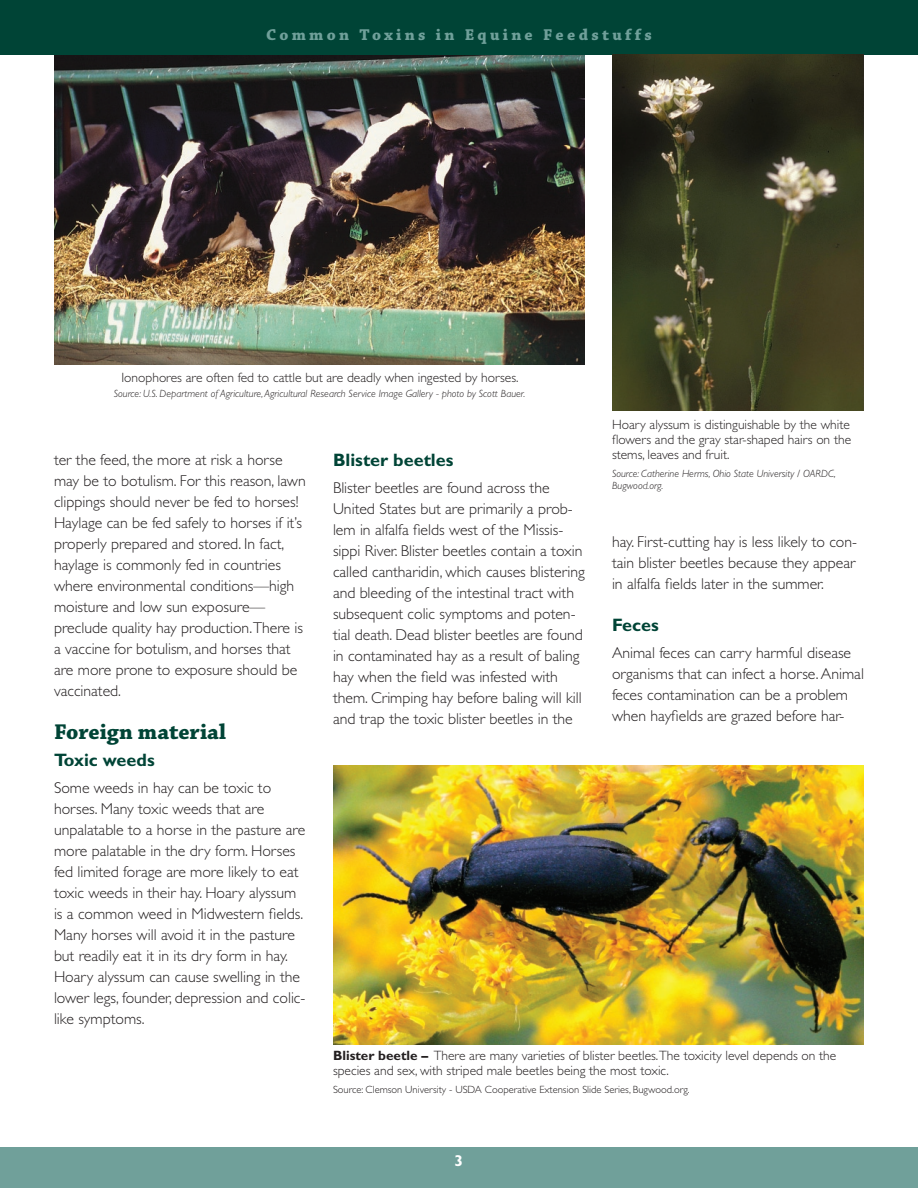
<style>
.page{position:relative;width:918px;height:1188px;background:#fff}
.page>*{position:absolute;margin:0;border:0;box-sizing:border-box;transform-origin:0 0}
.t1{font:700 22.5px "Chaparral Pro";color:#004436}
.t2{font:700 18px "Gill Sans";color:#004436}
.t3{font:700 16.5px "Chaparral Pro";letter-spacing:.2em;color:#70a09a}
.t4{font:300 15.75px/21px "Gill Sans";color:#231f20}
.t5{font:700 15.75px "Gill Sans";color:#fff}
.t6{font:300 13.5px/15px "Gill Sans";color:#231f20;text-align:justify}
.t7{font:italic 300 10.5px/12px "Gill Sans";color:#231f20}
.t8{font:300 10.5px "Gill Sans";color:#231f20}
.s1{font-weight:700}
</style>
<div class="page">
<img style="left:55px;top:54px;width:530px;height:310px">
<div style="left:0;top:0;width:918px;height:54px;background:#004436"></div>
<div style="left:0;top:1148px;width:918px;height:40px;background:#70a09a"></div>
<img style="left:612px;top:54px;width:252px;height:357px">
<img style="left:333px;top:765px;width:531px;height:279px">
<p class="t3" style="left:266px;top:25px;width:387px">Common Toxins in Equine Feedstuffs</p>
<p class="t6" style="left:121px;top:371px;width:399px">Ionophores are often fed to cattle but are deadly when ingested by horses.</p>
<p class="t7" style="left:114px;top:388px;width:413px">Source: U.S. Department of Agriculture, Agricultural Research Service Image Gallery - photo by Scott Bauer.</p>
<p class="t4" style="left:54px;top:449px;width:253px">ter the feed, the more at risk a horse may be to botulism. For this reason, lawn clippings should never be fed to horses!<br>Haylage can be fed safely to horses if it’s properly prepared and stored. In fact, haylage is commonly fed in countries where environmental conditions—high moisture and low sun exposure— preclude quality hay production.There is a vaccine for botulism, and horses that are more prone to exposure should be vaccinated.</p>
<p class="t1" style="left:54px;top:719px;width:174px">Foreign material</p>
<p class="t2" style="left:54px;top:749px;width:102px">Toxic weeds</p>
<p class="t4" style="left:54px;top:778px;width:253px">Some weeds in hay can be toxic to horses. Many toxic weeds that are unpalatable to a horse in the pasture are more palatable in the dry form. Horses fed limited forage are more likely to eat toxic weeds in their hay. Hoary alyssum is a common weed in Midwestern fields.<br>Many horses will avoid it in the pasture but readily eat it in its dry form in hay.<br>Hoary alyssum can cause swelling in the lower legs, founder, depression and colic&shy;like symptoms.</p>
<p class="t2" style="left:333px;top:450px;width:122px">Blister beetles</p>
<p class="t4" style="left:333px;top:478px;width:253px">Blister beetles are found across the United States but are primarily a prob&shy;lem in alfalfa fields west of the Missis&shy;sippi River. Blister beetles contain a toxin called cantharidin, which causes blistering and bleeding of the intestinal tract with subsequent colic symptoms and poten&shy;tial death. Dead blister beetles are found in contaminated hay as a result of baling hay when the field was infested with them. Crimping hay before baling will kill and trap the toxic blister beetles in the</p>
<p class="t6" style="left:612px;top:417px;width:241px">Hoary alyssum is distinguishable by the white flowers and the gray star-shaped hairs on the stems, leaves and fruit.</p>
<p class="t7" style="left:612px;top:467px;width:226px">Source: Catherine Herms, Ohio State University / OARDC,<br>Bugwood.org.</p>
<p class="t4" style="left:612px;top:531px;width:247px;text-align:justify">hay. First-cutting hay is less likely to con&shy;tain blister beetles because they appear in alfalfa fields later in the summer.</p>
<p class="t2" style="left:612px;top:614px;width:48px">Feces</p>
<p class="t4" style="left:612px;top:642px;width:253px">Animal feces can carry harmful disease organisms that can infect a horse. Animal feces contamination can be a problem when hayfields are grazed before har-</p>
<p class="t6" style="left:333px;top:1048px;width:505px"><span class="s1">Blister beetle –</span> There are many varieties of blister beetles.The toxicity level depends on the species and sex, with striped male beetles being the most toxic.</p>
<p class="t8" style="left:333px;top:1083px;width:358px">Source: Clemson University - USDA Cooperative Extension Slide Series, Bugwood.org.</p>
<p class="t5" style="left:455px;top:1151px;width:10px">3</p>
</div>
